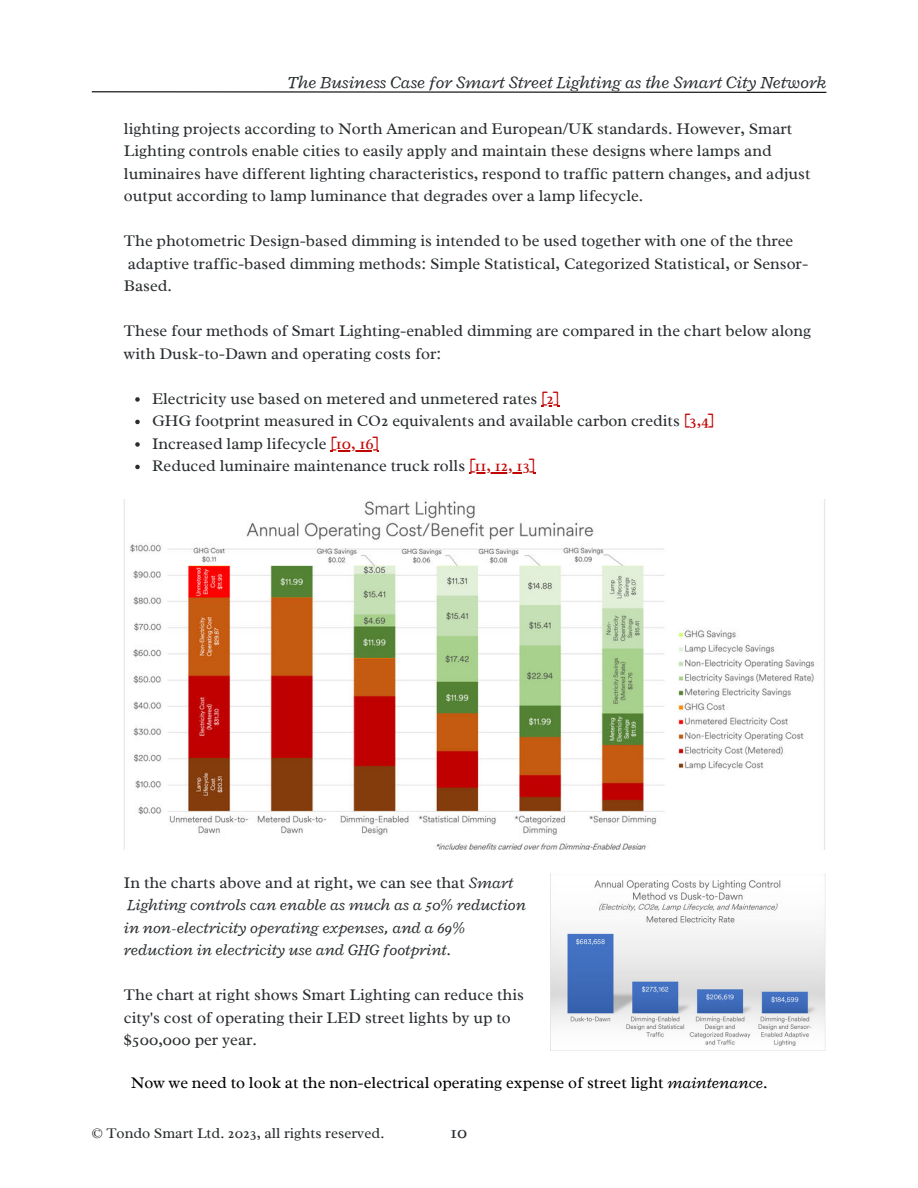
<style>
.page{position:relative;width:918px;height:1188px;background:#fff}
.page>*{position:absolute;margin:0;border:0;box-sizing:border-box;transform-origin:0 0}
.t1{font:italic 18px "Radley";color:#2a2e30}
.t2{font:18px "Radley";color:#2a2e30}
.t3{font:16.5px/22.5px "Radley";color:#2a2e30}
.t4{font:italic 16.5px/22.5px "Radley";color:#2a2e30}
.t5{font:16.5px "Radley";color:#000}
.t6{font:15px "Radley";color:#2a2e30}
.s1{color:#c00603}
.s2{font-style:normal}
.s3{font-style:italic}
</style>
<div class="page">
<svg style="left:91px;top:91px;width:736px;height:2px"></svg>
<img style="left:550px;top:874px;width:276px;height:176px">
<img style="left:124px;top:500px;width:701px;height:350px">
<svg style="left:135px;top:397px;width:5px;height:5px"></svg>
<svg style="left:135px;top:420px;width:5px;height:4px"></svg>
<svg style="left:135px;top:442px;width:5px;height:5px"></svg>
<hr style="left:331px;top:450px;width:48px;height:1px;background:#c00603">
<svg style="left:135px;top:465px;width:5px;height:4px"></svg>
<hr style="left:469px;top:473px;width:66px;height:1px;background:#c00603">
<p class="t1" style="left:288px;top:72px;width:539px">The Business Case for Smart Street Lighting as the Smart City Network</p>
<p class="t3" style="left:124px;top:117px;width:688px">lighting projects according to North American and European/UK standards. However, Smart Lighting controls enable cities to easily apply and maintain these designs where lamps and luminaires have different lighting characteristics, respond to traffic pattern changes, and adjust output according to lamp luminance that degrades over a lamp lifecycle.</p>
<p class="t3" style="left:124px;top:230px;width:686px">The photometric Design-based dimming is intended to be used together with one of the three adaptive traffic-based dimming methods: Simple Statistical, Categorized Statistical, or Sensor-<br>Based.</p>
<p class="t3" style="left:124px;top:320px;width:689px">These four methods of Smart Lighting-enabled dimming are compared in the chart below along with Dusk-to-Dawn and operating costs for:</p>
<p class="t3" style="left:152px;top:387px;width:564px">Electricity use based on metered and unmetered rates <span class="s1">[2]<br></span>GHG footprint measured in CO2 equivalents and available carbon credits <span class="s1">[3,4] </span>Increased lamp lifecycle <span class="s1">[10, 16]<br></span>Reduced luminaire maintenance truck rolls <span class="s1">[11, 12, 13]</span></p>
<p class="t4" style="left:124px;top:871px;width:403px"><span class="s2">In the charts above and at right, we can see that</span> Smart Lighting controls can enable as much as a 50% reduction in non-electricity operating expenses, and a 69% reduction in electricity use and GHG footprint.</p>
<p class="t3" style="left:124px;top:984px;width:402px">The chart at right shows Smart Lighting can reduce this city's cost of operating their LED street lights by up to $500,000 per year.</p>
<p class="t5" style="left:131px;top:1072px;width:639px">Now we need to look at the non-electrical operating expense of street light <span class="s3">maintenance</span>.</p>
<p class="t6" style="left:92px;top:1123px;width:294px">© Tondo Smart Ltd. 2023, all rights reserved.</p>
<p class="t2" style="left:451px;top:1121px;width:18px">10</p>
</div>
